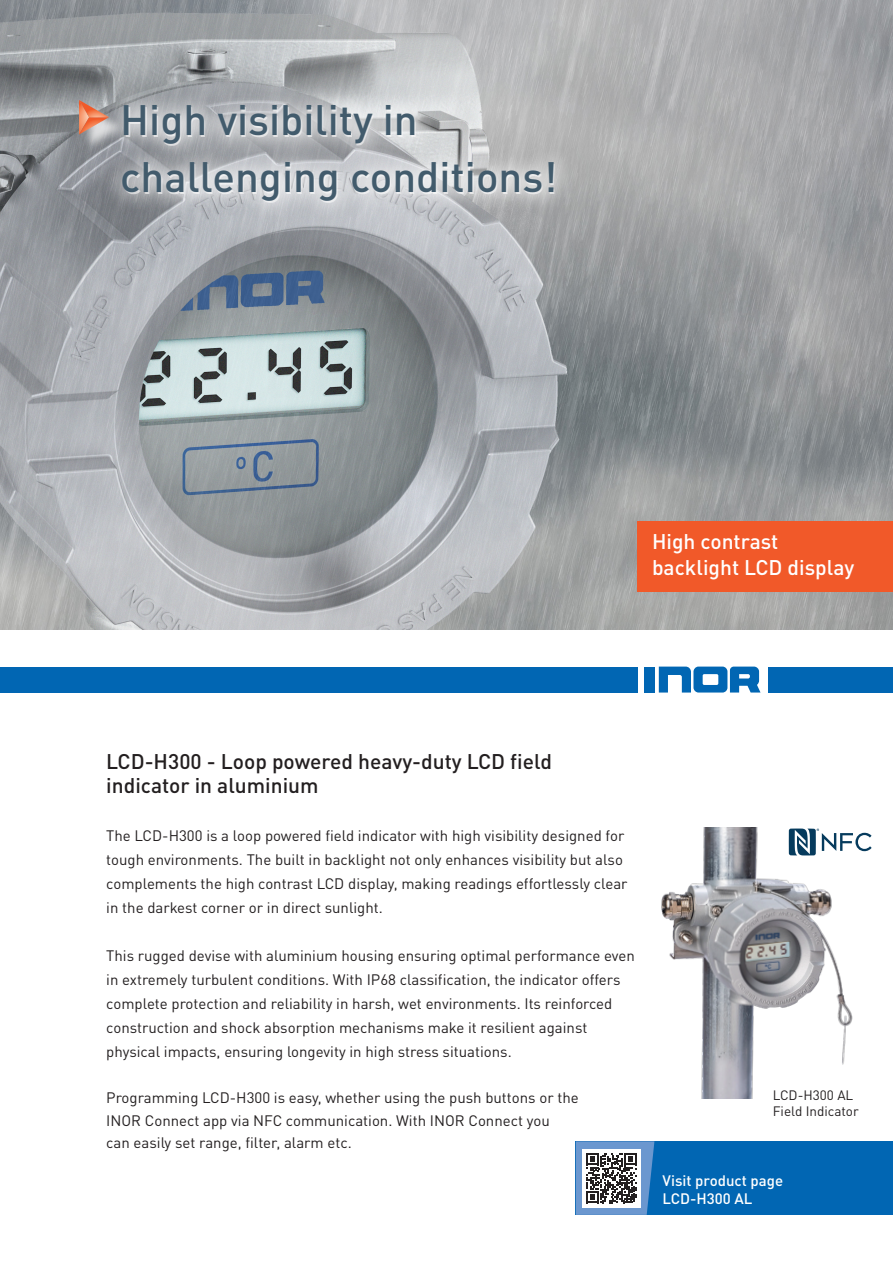
<style>
.page{position:relative;width:893px;height:1263px;background:#fff}
.page>*{position:absolute;margin:0;border:0;box-sizing:border-box;transform-origin:0 0}
.t1{font:500 42px "DIN Pro";color:#425b6c}
.t2{font:500 21px "DIN Pro";color:#231f20}
.t3{font:500 21px "DIN Pro";color:#fff}
.t4{font:15px/24px "DIN Pro";color:#231f20}
.t5{font:500 15px/18px "DIN Pro";color:#fff}
.t6{font:13.5px "DIN Pro";color:#231f20}
</style>
<div class="page">
<div style="left:768px;top:668px;width:125px;height:25px;background:#0166b3"></div>
<div style="left:0;top:668px;width:637px;height:25px;background:#0166b3"></div>
<div style="left:645px;top:667px;width:10px;height:25px;background:#0166b3"></div>
<svg style="left:659px;top:667px;width:101px;height:25px"></svg>
<img style="left:661px;top:828px;width:211px;height:270px">
<img style="left:0;top:0;width:893px;height:629px">
<div style="left:576px;top:1141px;width:317px;height:74px;background:#0166b3"></div>
<div style="left:81px;top:103px;width:45px;height:49px;background:#fff;opacity:.75"></div>
<svg style="left:79px;top:100px;width:25px;height:35px"></svg>
<div style="left:637px;top:521px;width:256px;height:71px;background:#f15929"></div>
<svg style="left:576px;top:1141px;width:78px;height:74px"></svg>
<svg style="left:104px;top:85px;width:469px;height:134px"></svg>
<p class="t1" style="left:120px;top:85px;width:299px">High visibility in</p>
<p class="t1" style="left:120px;top:142px;width:439px">challenging conditions!</p>
<p class="t3" style="left:652px;top:525px;width:128px">High contrast</p>
<p class="t3" style="left:652px;top:550px;width:204px">backlight LCD display</p>
<p class="t2" style="left:106px;top:744px;width:447px">LCD-H300 - Loop powered heavy-duty LCD field</p>
<p class="t2" style="left:106px;top:768px;width:214px">indicator in aluminium</p>
<p class="t4" style="left:106px;top:822px;width:519px">The LCD-H300 is a loop powered field indicator with high visibility designed for tough environments. The built in backlight not only enhances visibility but also</p>
<p class="t4" style="left:106px;top:870px;width:523px">complements the high contrast LCD display, making readings effortlessly clear in the darkest corner or in direct sunlight.</p>
<p class="t4" style="left:106px;top:942px;width:530px">This rugged devise with aluminium housing ensuring optimal performance even in extremely turbulent conditions. With IP68 classification, the indicator offers complete protection and reliability in harsh, wet environments. Its reinforced construction and shock absorption mechanisms make it resilient against</p>
<p class="t4" style="left:106px;top:1038px;width:407px">physical impacts, ensuring longevity in high stress situations.</p>
<p class="t4" style="left:106px;top:1085px;width:474px;line-height:22.5px">Programming LCD-H300 is easy, whether using the push buttons or the<br>INOR Connect app via NFC communication. With INOR Connect you</p>
<p class="t4" style="left:106px;top:1129px;width:247px">can easily set range, filter, alarm etc.</p>
<p class="t6" style="left:773px;top:1085px;width:82px">LCD-H300 AL</p>
<p class="t6" style="left:773px;top:1101px;width:87px">Field Indicator</p>
<p class="t5" style="left:663px;top:1169px;width:122px">Visit product page<br>LCD-H300 AL</p>
</div>
